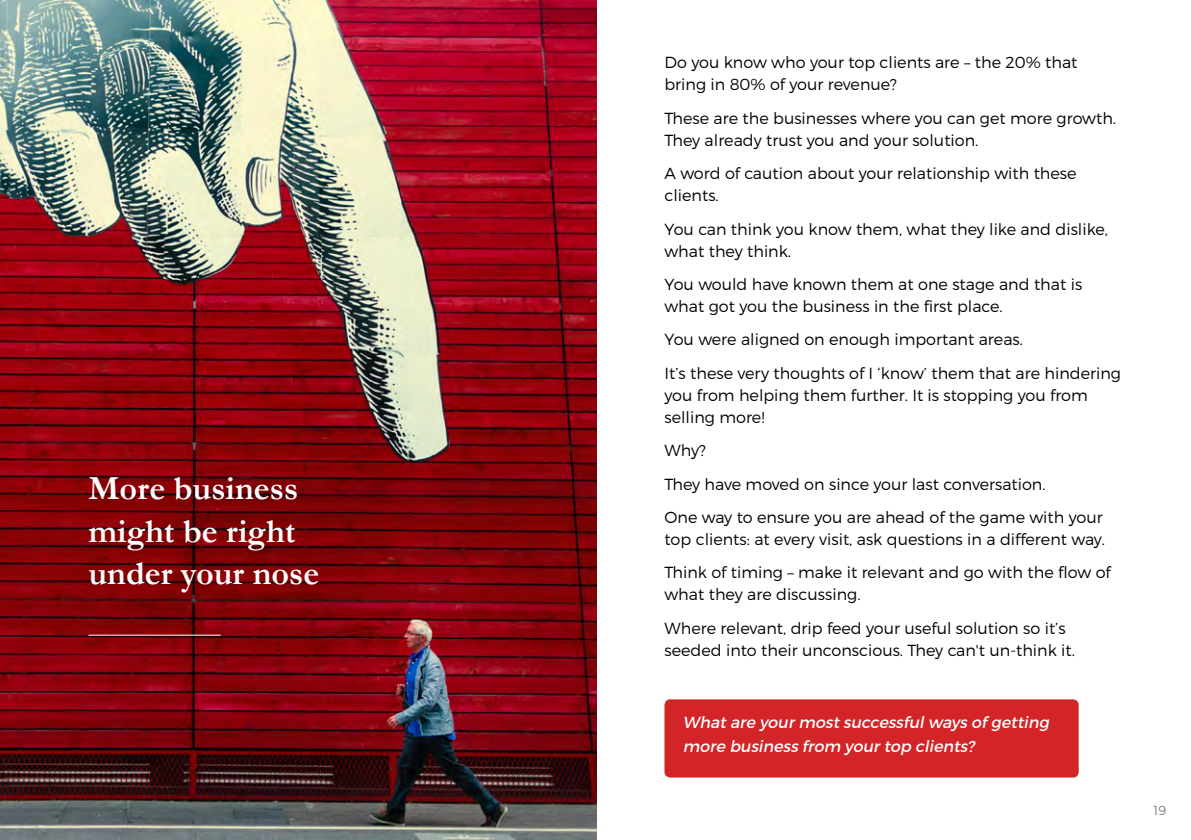
<style>
.page{position:relative;width:1191px;height:840px;background:#fff}
.page>*{position:absolute;margin:0;border:0;box-sizing:border-box;transform-origin:0 0}
.snack_heading{font:700 34px/42px "Garamond";color:#fff}
.A6_body{font:300 16px/22px "Montserrat";color:#000}
.question{font:italic 16px/24px "Montserrat";letter-spacing:-.005em;color:#fff}
.t1{font:300 13px "Montserrat";color:#808285}
</style>
<div class="page">
<img style="left:0;top:0;width:596px;height:839px">
<div style="left:664px;top:699px;width:414px;height:78px;background:#d32427;border-radius:6px"></div>
<hr style="left:88px;top:634px;width:133px;height:1px;background:#fff">
<p class="snack_heading" style="left:88px;top:467px;width:232px">More business might be right under your nose</p>
<p class="A6_body" style="left:664px;top:51px;width:414px">Do you know who your top clients are – the 20% that bring in 80% of your revenue?</p>
<p class="A6_body" style="left:664px;top:107px;width:453px">These are the businesses where you can get more growth.<br>They already trust you and your solution.</p>
<p class="A6_body" style="left:664px;top:162px;width:413px">A word of caution about your relationship with these clients.</p>
<p class="A6_body" style="left:664px;top:217px;width:445px">You can think you know them, what they like and dislike, what they think.</p>
<p class="A6_body" style="left:664px;top:273px;width:419px">You would have known them at one stage and that is what got you the business in the first place.</p>
<p class="A6_body" style="left:664px;top:328px;width:360px">You were aligned on enough important areas.</p>
<p class="A6_body" style="left:664px;top:361px;width:458px">It’s these very thoughts of I ‘know’ them that are hindering you from helping them further. It is stopping you from selling more!</p>
<p class="A6_body" style="left:664px;top:439px;width:43px">Why?</p>
<p class="A6_body" style="left:664px;top:472px;width:383px">They have moved on since your last conversation.</p>
<p class="A6_body" style="left:664px;top:505px;width:442px">One way to ensure you are ahead of the game with your top clients: at every visit, ask questions in a different way.</p>
<p class="A6_body" style="left:664px;top:561px;width:448px">Think of timing – make it relevant and go with the flow of what they are discussing.</p>
<p class="A6_body" style="left:664px;top:616px;width:412px">Where relevant, drip feed your useful solution so it’s seeded into their unconscious. They can't un-think it.</p>
<p class="question" style="left:683px;top:709px;width:371px">What are yourmost successfulways of getting more business from yourtop clients?</p>
<p class="t1" style="left:1153px;top:802px;width:14px">19</p>
</div>
